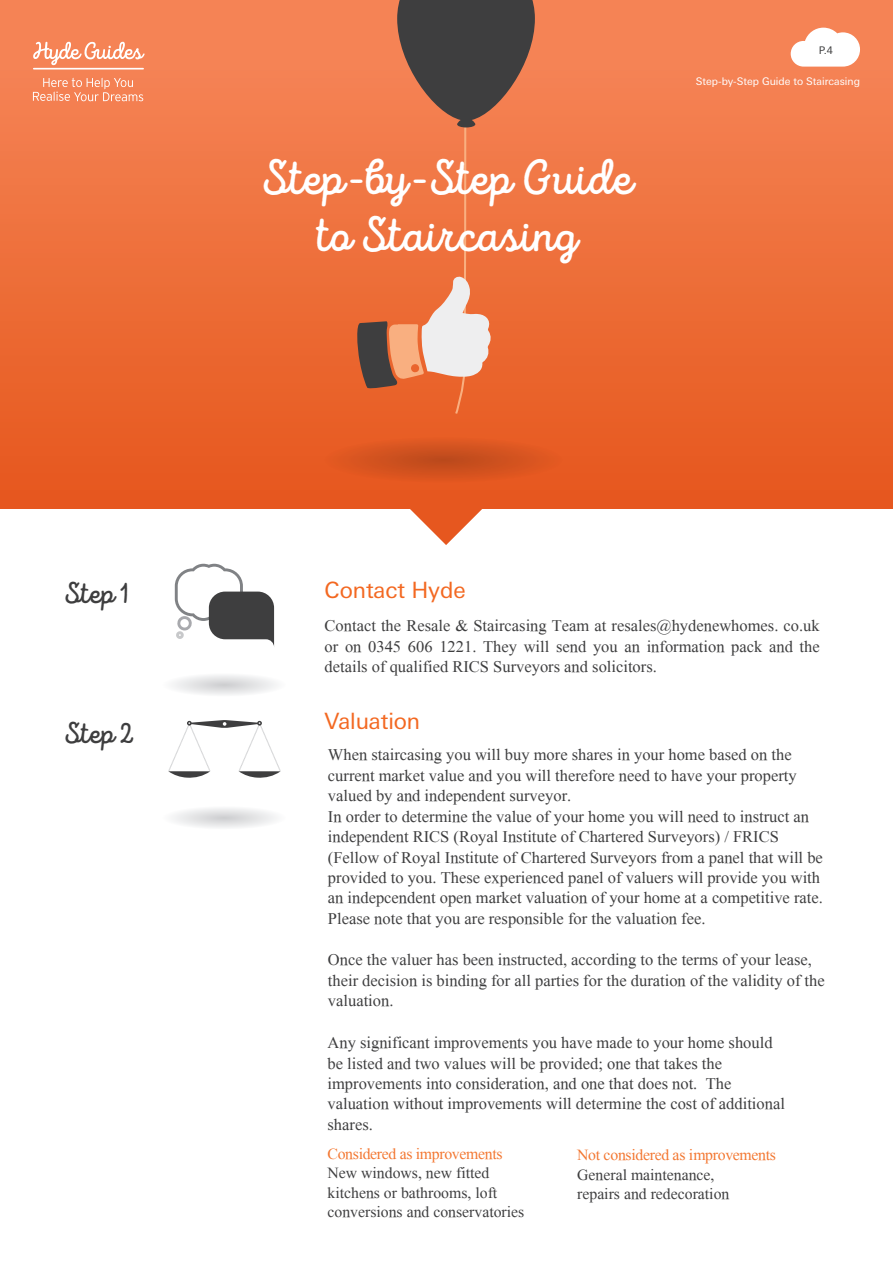
<style>
.page{position:relative;width:893px;height:1263px;background:#fff}
.page>*{position:absolute;margin:0;border:0;box-sizing:border-box;transform-origin:0 0}
.Heading_1_Script{font:49.5px/57px "Intro Script B Base";color:#fff;text-align:center}
.Stage{font:30px "Intro Script B Base";color:#3e3e3f}
.Heading_1_Univers{font:22.5px "Linotype Univers Basic";letter-spacing:-.005em;color:#f36821}
.t1{font:16.5px/20.4px "Mongolian Baiti";color:#3e3e3f}
.t2{font:15.75px/19.5px "Mongolian Baiti";color:#3e3e3f}
.Folio{font:10.5px "Linotype Univers Basic";color:#fff}
.t3{font:10.5px "Linotype Univers Basic";color:#3e3e3f}
.s1{color:#f37731}
</style>
<div class="page">
<div style="left:0;top:0;width:893px;height:509px;background:linear-gradient(to bottom,#f7885b,#e6571d)"></div>
<svg style="left:409px;top:508px;width:74px;height:37px"></svg>
<svg style="left:356px;top:0;width:179px;height:415px;background:#cb714b"></svg>
<svg style="left:791px;top:28px;width:69px;height:39px"></svg>
<svg style="left:33px;top:42px;width:112px;height:23px"></svg>
<hr style="left:34px;top:68px;width:109px;height:2px;background:#fff">
<svg style="left:33px;top:78px;width:110px;height:23px;background:#f59671"></svg>
<svg style="left:324px;top:436px;width:238px;height:46px;background:#da5520"></svg>
<svg style="left:173px;top:808px;width:103px;height:20px"></svg>
<svg style="left:168px;top:720px;width:113px;height:58px"></svg>
<svg style="left:173px;top:675px;width:103px;height:20px"></svg>
<svg style="left:175px;top:564px;width:99px;height:82px"></svg>
<p class="Stage" style="left:64px;top:575px;width:66px">Step 1</p>
<p class="Stage" style="left:64px;top:715px;width:72px">Step 2</p>
<p class="Heading_1_Script" style="left:261px;top:150px;width:373px">Step-by-Step Guide to Staircasing</p>
<p class="t3" style="left:819px;top:44px;width:16px">P.4</p>
<p class="Folio" style="left:696px;top:75px;width:166px">Step-by-Step Guide to Staircasing</p>
<p class="Heading_1_Univers" style="left:325px;top:577px;width:143px">Contact Hyde</p>
<p class="t1" style="left:325px;top:616px;width:497px;line-height:20px;text-align:justify">Contact the Resale &amp; Staircasing Team at resales@hydenewhomes. co.uk or on 0345 606 1221. They will send you an information pack and the details of qualified RICS Surveyors and solicitors.</p>
<p class="Heading_1_Univers" style="left:325px;top:708px;width:97px">Valuation</p>
<p class="t1" style="left:328px;top:745px;width:496px">When staircasing you will buy more shares in your home based on the current market value and you will therefore need to have your property valued by and independent surveyor.<br>In order to determine the value of your home you will need to instruct an independent RICS (Royal Institute of Chartered Surveyors) / FRICS (Fellow of Royal Institute of Chartered Surveyors from a panel that will be provided to you. These experienced panel of valuers will provide you with an indepcendent open market valuation of your home at a competitive rate.<br>Please note that you are responsible for the valuation fee.</p>
<p class="t1" style="left:328px;top:950px;width:498px">Once the valuer has been instructed, according to the terms of your lease, their decision is binding for all parties for the duration of the validity of the valuation.</p>
<p class="t1" style="left:328px;top:1032px;width:459px">Any significant improvements you have made to your home should be listed and two values will be provided; one that takes the improvements into consideration, and one that does not. The valuation without improvements will determine the cost of additional shares.</p>
<p class="t2" style="left:328px;top:1144px;width:198px"><span class="s1">Considered as improvements<br></span>New windows, new fitted kitchens or bathrooms, loft conversions and conservatories</p>
<p class="t2" style="left:577px;top:1145px;width:200px"><span class="s1">Not considered as improvements<br></span>General maintenance,<br>repairs and redecoration</p>
</div>
